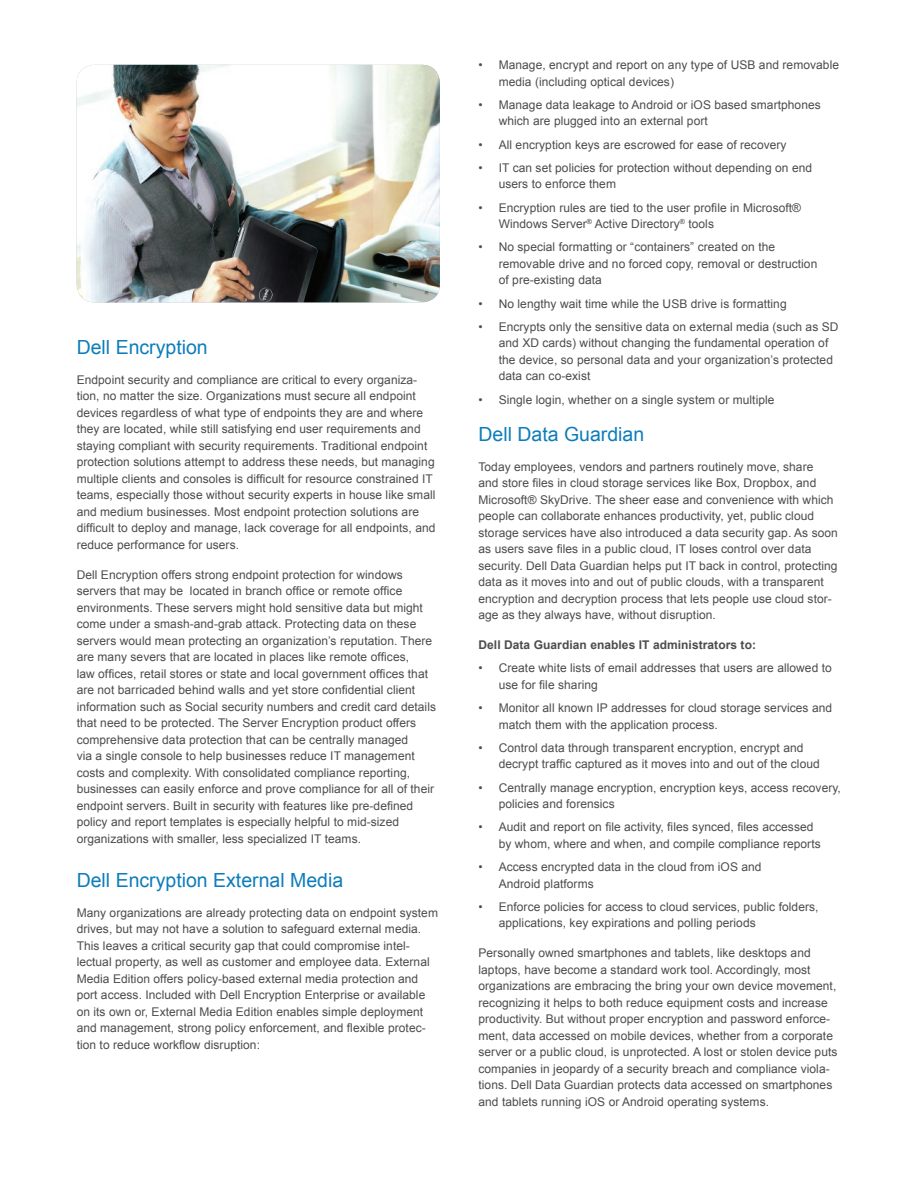
<style>
.page{position:relative;width:918px;height:1188px;background:#fff}
.page>*{position:absolute;margin:0;border:0;box-sizing:border-box;transform-origin:0 0}
.t1{font:19.5px "Arial";color:#0d7dba}
.t2{font:12px/16.5px "Arial";letter-spacing:.005em;color:#4b4c4d}
.t3{font:700 12px "Arial";letter-spacing:.005em;color:#4b4c4d}
</style>
<div class="page">
<img style="left:77px;top:65px;width:363px;height:237px">
<h1 class="t1" style="left:77px;top:334px;width:133px">Dell Encryption</h1>
<p class="t2" style="left:77px;top:372px;width:360px">Endpoint security and compliance are critical to every organiza&shy;tion, no matter the size. Organizations must secure all endpoint devices regardless of what type of endpoints they are and where they are located, while still satisfying end user requirements and staying compliant with security requirements. Traditional endpoint protection solutions attempt to address these needs, but managing multiple clients and consoles is difficult for resource constrained IT teams, especially those without security experts in house like small and medium businesses. Most endpoint protection solutions are difficult to deploy and manage, lack coverage for all endpoints, and reduce performance for users.</p>
<p class="t2" style="left:77px;top:567px;width:361px">Dell Encryption offers strong endpoint protection for windows servers that may be located in branch office or remote office environments. These servers might hold sensitive data but might come under a smash-and-grab attack. Protecting data on these servers would mean protecting an organization’s reputation. There are many severs that are located in places like remote offices,<br>law offices, retail stores or state and local government offices that are not barricaded behind walls and yet store confidential client information such as Social security numbers and credit card details that need to be protected. The Server Encryption product offers comprehensive data protection that can be centrally managed<br>via a single console to help businesses reduce IT management costs and complexity. With consolidated compliance reporting, businesses can easily enforce and prove compliance for all of their endpoint servers. Built in security with features like pre-defined policy and report templates is especially helpful to mid-sized organizations with smaller, less specialized IT teams.</p>
<h1 class="t1" style="left:77px;top:867px;width:268px">Dell Encryption External Media</h1>
<p class="t2" style="left:77px;top:904px;width:363px">Many organizations are already protecting data on endpoint system drives, but may not have a solution to safeguard external media.<br>This leaves a critical security gap that could compromise intel&shy;lectual property, as well as customer and employee data. External Media Edition offers policy-based external media protection and port access. Included with Dell Encryption Enterprise or available on its own or, External Media Edition enables simple deployment and management, strong policy enforcement, and flexible protec&shy;tion to reduce workflow disruption:</p>
<p class="t2" style="left:499px;top:57px;width:342px;text-indent:-20px">• Manage, encrypt and report on any type of USB and removable media (including optical devices)</p>
<p class="t2" style="left:499px;top:97px;width:324px;text-indent:-20px">• Manage data leakage to Android or iOS based smartphones which are plugged into an external port</p>
<p class="t2" style="left:478px;top:136px;width:310px">• All encryption keys are escrowed for ease of recovery</p>
<p class="t2" style="left:499px;top:160px;width:315px;text-indent:-20px">• IT can set policies for protection without depending on end users to enforce them</p>
<p class="t2" style="left:499px;top:199px;width:304px;text-indent:-20px">• Encryption rules are tied to the user profile in Microsoft®<br>Windows Server<sup>®</sup> Active Directory<sup>®</sup> tools</p>
<p class="t2" style="left:499px;top:239px;width:320px;text-indent:-20px">• No special formatting or “containers” created on the removable drive and no forced copy, removal or destruction of pre-existing data</p>
<p class="t2" style="left:479px;top:295px;width:310px">• No lengthy wait time while the USB drive is formatting</p>
<p class="t2" style="left:499px;top:319px;width:341px;text-indent:-20px">• Encrypts only the sensitive data on external media (such as SD and XD cards) without changing the fundamental operation of the device, so personal data and your organization’s protected data can co-exist</p>
<p class="t2" style="left:479px;top:391px;width:298px">• Single login, whether on a single system or multiple</p>
<h1 class="t1" style="left:478px;top:421px;width:167px">Dell Data Guardian</h1>
<p class="t2" style="left:478px;top:458px;width:361px">Today employees, vendors and partners routinely move, share<br>and store files in cloud storage services like Box, Dropbox, and Microsoft® SkyDrive. The sheer ease and convenience with which people can collaborate enhances productivity, yet, public cloud storage services have also introduced a data security gap. As soon as users save files in a public cloud, IT loses control over data security. Dell Data Guardian helps put IT back in control, protecting data as it moves into and out of public clouds, with a transparent encryption and decryption process that lets people use cloud stor&shy;age as they always have, without disruption.</p>
<p class="t3" style="left:478px;top:637px;width:279px">Dell Data Guardian enables IT administrators to:</p>
<p class="t2" style="left:499px;top:660px;width:335px;text-indent:-20px">• Create white lists of email addresses that users are allowed to use for file sharing</p>
<p class="t2" style="left:499px;top:700px;width:335px;text-indent:-20px">• Monitor all known IP addresses for cloud storage services and match them with the application process.</p>
<p class="t2" style="left:499px;top:740px;width:323px;text-indent:-20px">• Control data through transparent encryption, encrypt and decrypt traffic captured as it moves into and out of the cloud</p>
<p class="t2" style="left:499px;top:779px;width:344px;text-indent:-20px">• Centrally manage encryption, encryption keys, access recovery, policies and forensics</p>
<p class="t2" style="left:499px;top:819px;width:324px;text-indent:-20px">• Audit and report on file activity, files synced, files accessed by whom, where and when, and compile compliance reports</p>
<p class="t2" style="left:499px;top:859px;width:264px;text-indent:-20px">• Access encrypted data in the cloud from iOS and<br>Android platforms</p>
<p class="t2" style="left:499px;top:898px;width:321px;text-indent:-20px">• Enforce policies for access to cloud services, public folders, applications, key expirations and polling periods</p>
<p class="t2" style="left:478px;top:945px;width:360px">Personally owned smartphones and tablets, like desktops and laptops, have become a standard work tool. Accordingly, most organizations are embracing the bring your own device movement, recognizing it helps to both reduce equipment costs and increase productivity. But without proper encryption and password enforce&shy;ment, data accessed on mobile devices, whether from a corporate server or a public cloud, is unprotected. A lost or stolen device puts companies in jeopardy of a security breach and compliance viola&shy;tions. Dell Data Guardian protects data accessed on smartphones and tablets running iOS or Android operating systems.</p>
</div>
